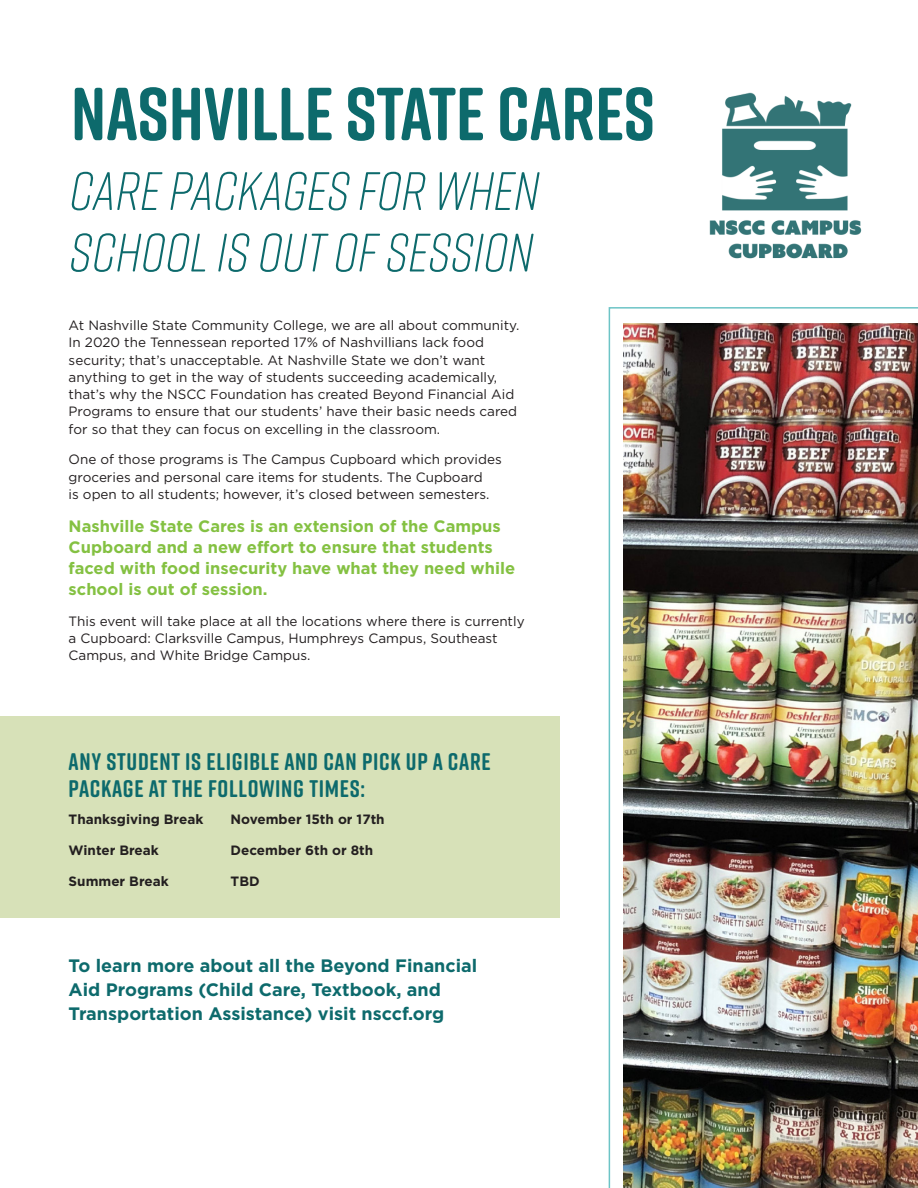
<style>
.page{position:relative;width:918px;height:1188px;background:#fff}
.page>*{position:absolute;margin:0;border:0;box-sizing:border-box;transform-origin:0 0}
.t1{font:700 75px "Rift Soft";color:#0d6a6c}
.t2{font:italic 300 54px/61.5px "Rift Soft";color:#0d6a6c}
.body_copy{font:700 24px/27px "Rift Soft";letter-spacing:.03em;color:#0d6a6c}
.body_copy-2{font:700 18px/24px "Gotham";color:#0d6a6c}
.body_copy-3{font:700 16.5px/21px "Gotham";color:#84c142}
.body_copy-4{font:13.5px/17.2px "Gotham";color:#231f20}
.body_copy-5{font:700 13.5px "Gotham";color:#231f20}
</style>
<div class="page">
<div style="left:0;top:716px;width:559px;height:202px;background:#d7e1b8"></div>
<svg style="left:609px;top:307px;width:309px;height:881px"></svg>
<img style="left:624px;top:323px;width:294px;height:865px">
<img style="left:709px;top:92px;width:153px;height:167px">
<p class="t1" style="left:71px;top:60px;width:586px">NASHVILLE STATE CARES</p>
<p class="t2" style="left:69px;top:158px;width:471px">CARE PACKAGES FOR WHEN<br>SCHOOL IS OUT OF SESSION</p>
<p class="body_copy-4" style="left:69px;top:317px;width:452px">At Nashville State Community College, we are all about community.<br>In 2020 the Tennessean reported 17% of Nashvillians lack food security; that’s unacceptable. At Nashville State we don’t want anything to get in the way of students succeeding academically, that’s why the NSCC Foundation has created Beyond Financial Aid Programs to ensure that our students’ have their basic needs cared for so that they can focus on excelling in the classroom.</p>
<p class="body_copy-4" style="left:69px;top:451px;width:435px">One of those programs is The Campus Cupboard which provides groceries and personal care items for students. The Cupboard<br>is open to all students; however, it’s closed between semesters.</p>
<p class="body_copy-3" style="left:69px;top:515px;width:448px">Nashville State Cares is an extension of the Campus Cupboard and a new effort to ensure that students faced with food insecurity have what they need while school is out of session.</p>
<p class="body_copy-4" style="left:69px;top:612px;width:458px">This event will take place at all the locations where there is currently a Cupboard: Clarksville Campus, Humphreys Campus, Southeast<br>Campus, and White Bridge Campus.</p>
<p class="body_copy" style="left:69px;top:747px;width:424px">ANY STUDENT IS ELIGIBLE AND CAN PICK UP A CARE<br>PACKAGE AT THE FOLLOWING TIMES:</p>
<p class="body_copy-5" style="left:69px;top:812px;width:136px">Thanksgiving Break</p>
<p class="body_copy-5" style="left:231px;top:812px;width:156px">November 15th or 17th</p>
<p class="body_copy-5" style="left:69px;top:842px;width:92px">Winter Break</p>
<p class="body_copy-5" style="left:231px;top:842px;width:144px">December 6th or 8th</p>
<p class="body_copy-5" style="left:69px;top:873px;width:102px">Summer Break</p>
<p class="body_copy-5" style="left:231px;top:873px;width:31px">TBD</p>
<p class="body_copy-2" style="left:69px;top:953px;width:410px">To learn more about all the Beyond Financial<br>Aid Programs (Child Care, Textbook, and<br>Transportation Assistance) visit nsccf.org</p>
</div>
